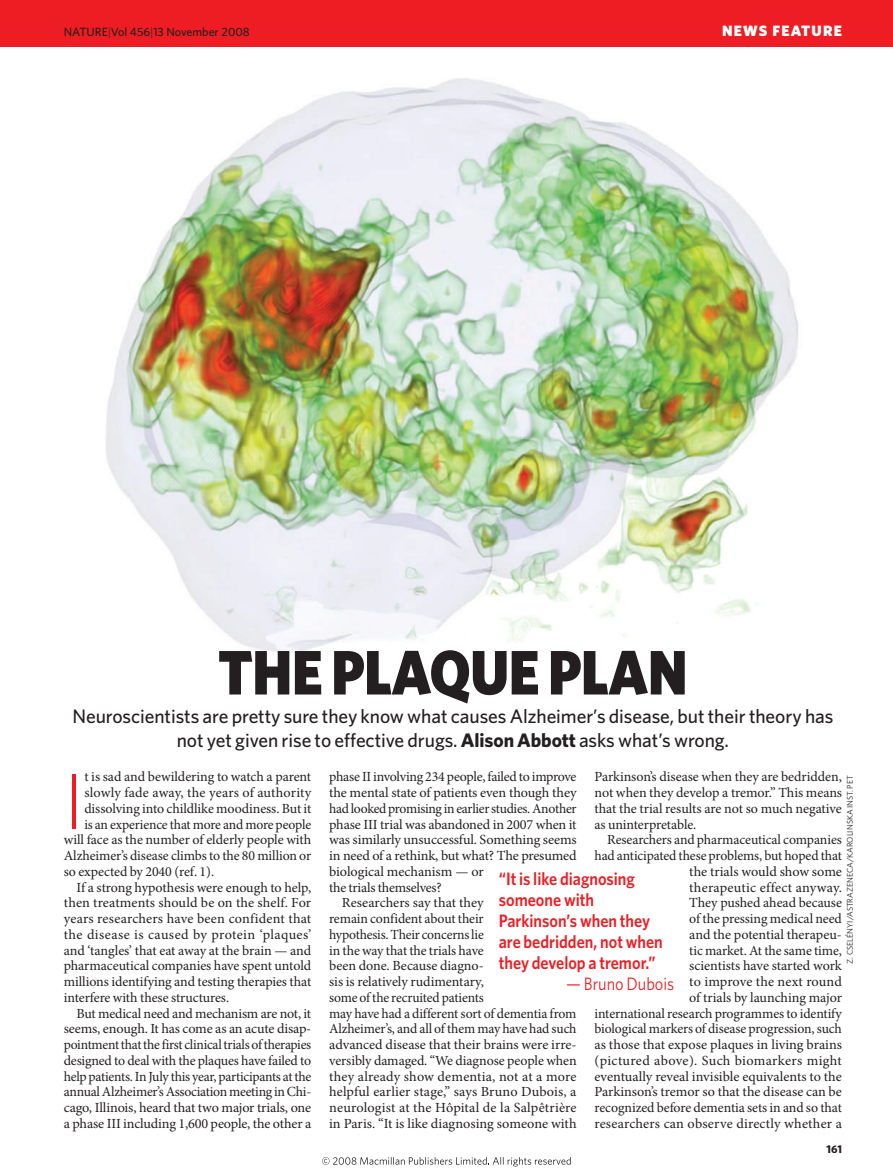
<style>
.page{position:relative;width:893px;height:1174px;background:#fff}
.page>*{position:absolute;margin:0;border:0;box-sizing:border-box;transform-origin:0 0}
.t1{font:300 79.35px "Whitney";color:#ee1d23}
.t2{font:900 63px "Whitney";letter-spacing:-.01em;color:#231f20;scale:.9 1}
.t3{font:500 19.5px/24px "Whitney";letter-spacing:-.005em;color:#231f20;text-align:center}
.t4{font:600 18px/21px "Whitney";color:#ee1d23;scale:.9 1}
.t5{font:18px "Whitney";color:#ee1d23;scale:.9 1}
.t6{font:900 15px "Whitney";letter-spacing:.075em;color:#fff}
.t7{font:13.95px/15.8px "Minion Pro";letter-spacing:-.005em;color:#231f20;text-align:justify}
.t8{font:13.95px "Minion Pro";letter-spacing:.015em;color:#231f20}
.t9{font:13.95px "Minion Pro";letter-spacing:.025em;color:#231f20}
.t10{font:500 12px "Whitney";color:#231f20}
.t11{font:700 11.25px "Whitney";color:#231f20}
.t12{font:8.25px "Whitney";color:#231f20}
.s1{font-weight:300}
.s2{font-weight:700}
</style>
<div class="page">
<img style="left:106px;top:78px;width:693px;height:575px">
<div style="left:0;top:0;width:893px;height:47px;background:#ee1d23"></div>
<svg style="left:322px;top:1157px;width:249px;height:9px"></svg>
<p class="t10" style="left:64px;top:27px;width:187px">NATURE<span class="s1">|</span>Vol 456<span class="s1">|</span>13 November 2008</p>
<p class="t6" style="left:722px;top:25px;width:121px">NEWS FEATURE</p>
<h2 class="t2" style="left:218px;top:649px;width:523px">THE PLAQUE PLAN</h2>
<h3 class="t3" style="left:72px;top:706px;width:762px">Neuroscientists are pretty sure they know what causes Alzheimer’s disease, but their theory has not yet given rise to effective drugs. <span class="s2">Alison Abbott</span> asks what’s wrong.</h3>
<h1 class="t1" style="left:64px;top:772px;width:22px">I</h1>
<p class="t7" style="left:84px;top:770px;width:228px">t is sad and bewildering to watch a parent</p>
<p class="t7" style="left:84px;top:786px;width:228px">slowly fade away, the years of authority</p>
<p class="t7" style="left:84px;top:801px;width:228px">dissolving into childlike moodiness. But it</p>
<p class="t7" style="left:84px;top:817px;width:228px">is an experience that more and more people</p>
<p class="t7" style="left:64px;top:833px;width:249px">will face as the number of elderly people with</p>
<p class="t7" style="left:64px;top:849px;width:249px">Alzheimer’s disease climbs to the 80 million or</p>
<p class="t7" style="left:64px;top:864px;width:152px">so expected by 2040 (ref. 1).</p>
<p class="t7" style="left:77px;top:880px;width:236px">If a strong hypothesis were enough to help,</p>
<p class="t7" style="left:64px;top:896px;width:249px">then treatments should be on the shelf. For</p>
<p class="t8" style="left:64px;top:913px;width:249px">years researchers have been confident that</p>
<p class="t9" style="left:64px;top:929px;width:249px">the disease is caused by protein ‘plaques’</p>
<p class="t7" style="left:64px;top:943px;width:249px">and ‘tangles’ that eat away at the brain — and</p>
<p class="t7" style="left:64px;top:959px;width:249px">pharmaceutical companies have spent untold</p>
<p class="t7" style="left:64px;top:975px;width:249px">millions identifying and testing therapies that</p>
<p class="t7" style="left:64px;top:990px;width:167px">interfere with these structures.</p>
<p class="t7" style="left:77px;top:1006px;width:236px">But medical need and mechanism are not, it</p>
<p class="t7" style="left:64px;top:1022px;width:249px">seems, enough. It has come as an acute disap-</p>
<p class="t7" style="left:64px;top:1038px;width:249px">pointment that the first clinical trials of therapies</p>
<p class="t7" style="left:64px;top:1053px;width:249px">designed to deal with the plaques have failed to</p>
<p class="t7" style="left:64px;top:1069px;width:249px">help patients. In July this year, participants at the</p>
<p class="t7" style="left:64px;top:1085px;width:249px">annual Alzheimer’s Association meeting in Chi-</p>
<p class="t7" style="left:64px;top:1101px;width:249px">cago, Illinois, heard that two major trials, one</p>
<p class="t7" style="left:64px;top:1116px;width:249px">a phase III including 1,600 people, the other a</p>
<p class="t7" style="left:329px;top:770px;width:249px">phase II involving 234 people, failed to improve</p>
<p class="t7" style="left:329px;top:786px;width:249px">the mental state of patients even though they</p>
<p class="t7" style="left:329px;top:801px;width:249px">had looked promising in earlier studies. Another</p>
<p class="t7" style="left:329px;top:817px;width:249px">phase III trial was abandoned in 2007 when it</p>
<p class="t7" style="left:329px;top:833px;width:249px">was similarly unsuccessful. Something seems</p>
<p class="t7" style="left:329px;top:849px;width:249px">in need of a rethink, but what? The presumed</p>
<p class="t7" style="left:329px;top:864px;width:156px">biological mechanism — or</p>
<p class="t7" style="left:329px;top:880px;width:114px">the trials themselves?</p>
<p class="t7" style="left:342px;top:896px;width:143px">Researchers say that they</p>
<p class="t7" style="left:329px;top:912px;width:156px">remain confident about their</p>
<p class="t7" style="left:329px;top:927px;width:156px">hypothesis. Their concerns lie</p>
<p class="t7" style="left:329px;top:943px;width:156px">in the way that the trials have</p>
<p class="t7" style="left:329px;top:959px;width:156px">been done. Because diagno-</p>
<p class="t7" style="left:329px;top:975px;width:156px">sis is relatively rudimentary,</p>
<p class="t7" style="left:329px;top:990px;width:156px">some of the recruited patients</p>
<p class="t7" style="left:329px;top:1006px;width:249px">may have had a different sort of dementia from</p>
<p class="t7" style="left:329px;top:1022px;width:249px">Alzheimer’s, and all of them may have had such</p>
<p class="t7" style="left:329px;top:1038px;width:249px">advanced disease that their brains were irre-</p>
<p class="t7" style="left:329px;top:1053px;width:249px">versibly damaged. “We diagnose people when</p>
<p class="t7" style="left:329px;top:1069px;width:249px">they already show dementia, not at a more</p>
<p class="t7" style="left:329px;top:1085px;width:249px">helpful earlier stage,” says Bruno Dubois, a</p>
<p class="t8" style="left:329px;top:1102px;width:249px">neurologist at the Hôpital de la Salpêtrière</p>
<p class="t7" style="left:329px;top:1116px;width:249px">in Paris. “It is like diagnosing someone with</p>
<p class="t7" style="left:594px;top:770px;width:249px">Parkinson’s disease when they are bedridden, not when they develop a tremor.” This means that the trial results are not so much negative as uninterpretable.</p>
<p class="t7" style="left:594px;top:833px;width:249px;text-align:right">Researchers and pharmaceutical companies had anticipated these problems, but hoped that the trials would show some<br>therapeutic effect anyway.<br>They pushed ahead because<br>of the pressing medical need<br>and the potential therapeu-<br>tic market. At the same time,<br>scientists have started work<br>to improve the next round<br>of trials by launching major<br>international research programmes to identify biological markers of disease progression, such as those that expose plaques in living brains (pictured above). Such biomarkers might eventually reveal invisible equivalents to the Parkinson’s tremor so that the disease can be recognized before dementia sets in and so that researchers can observe directly whether a</p>
<p class="t12" style="left:847px;top:963px;width:190px;rotate:-90deg">Z. CSELÉNYI/ASTRAZENECA/KAROLINSKA INST. PET</p>
<p class="t4" style="left:499px;top:869px;width:184px">“It is like diagnosing someone with<br>Parkinson’s when they are bedridden, not when they develop a tremor.”</p>
<p class="t5" style="left:566px;top:977px;width:122px">— Bruno Dubois</p>
<p class="t11" style="left:826px;top:1144px;width:17px">161</p>
</div>
